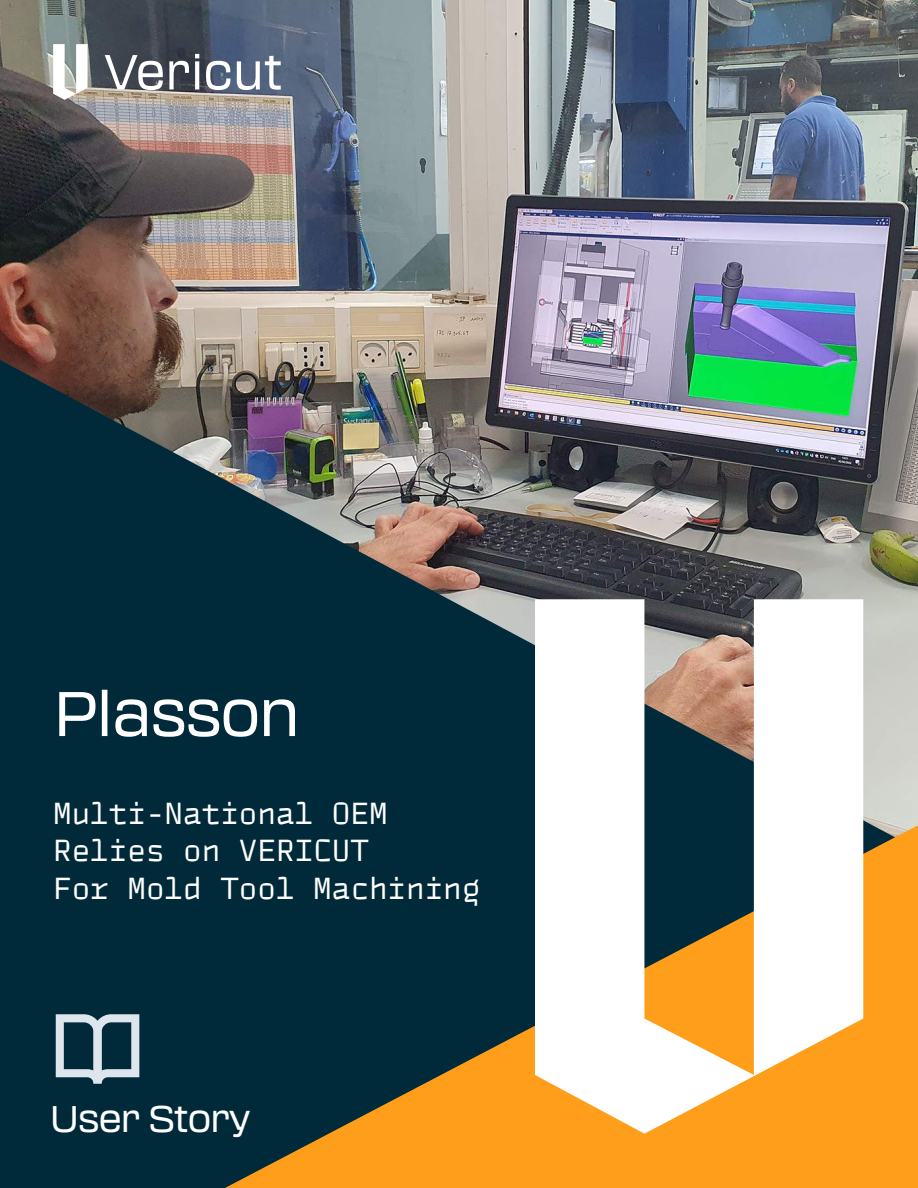
<style>
.page{position:relative;width:918px;height:1188px;background:#fff}
.page>*{position:absolute;margin:0;border:0;box-sizing:border-box;transform-origin:0 0}
.t1{font:61.95px "Transducer";letter-spacing:-.03em;color:#fff}
.t2{font:36.45px "Transducer";letter-spacing:-.03em;color:#fff}
.t3{font:30.9px/37.2px "TT Autonomous Mono";color:#fff}
</style>
<div class="page">
<img style="left:0;top:0;width:918px;height:359px">
<svg style="left:105px;top:55px;width:58px;height:35px"></svg>
<svg style="left:169px;top:61px;width:20px;height:28px"></svg>
<svg style="left:195px;top:54px;width:4px;height:35px"></svg>
<svg style="left:206px;top:61px;width:24px;height:29px"></svg>
<svg style="left:237px;top:56px;width:44px;height:34px"></svg>
<svg style="left:53px;top:44px;width:35px;height:56px"></svg>
<img style="left:0;top:359px;width:918px;height:829px">
<svg style="left:222px;top:825px;width:696px;height:363px;background:#69592d"></svg>
<svg style="left:535px;top:599px;width:328px;height:535px"></svg>
<svg style="left:56px;top:1014px;width:83px;height:70px;background:#5f7b87"></svg>
<h1 class="t1" style="left:53px;top:671px;width:249px">Plasson</h1>
<p class="t3" style="left:53px;top:795px;width:429px">Multi-National OEM<br>Relies on VERICUT<br>For Mold Tool Machining</p>
<p class="t2" style="left:50px;top:1093px;width:202px">User Story</p>
</div>
